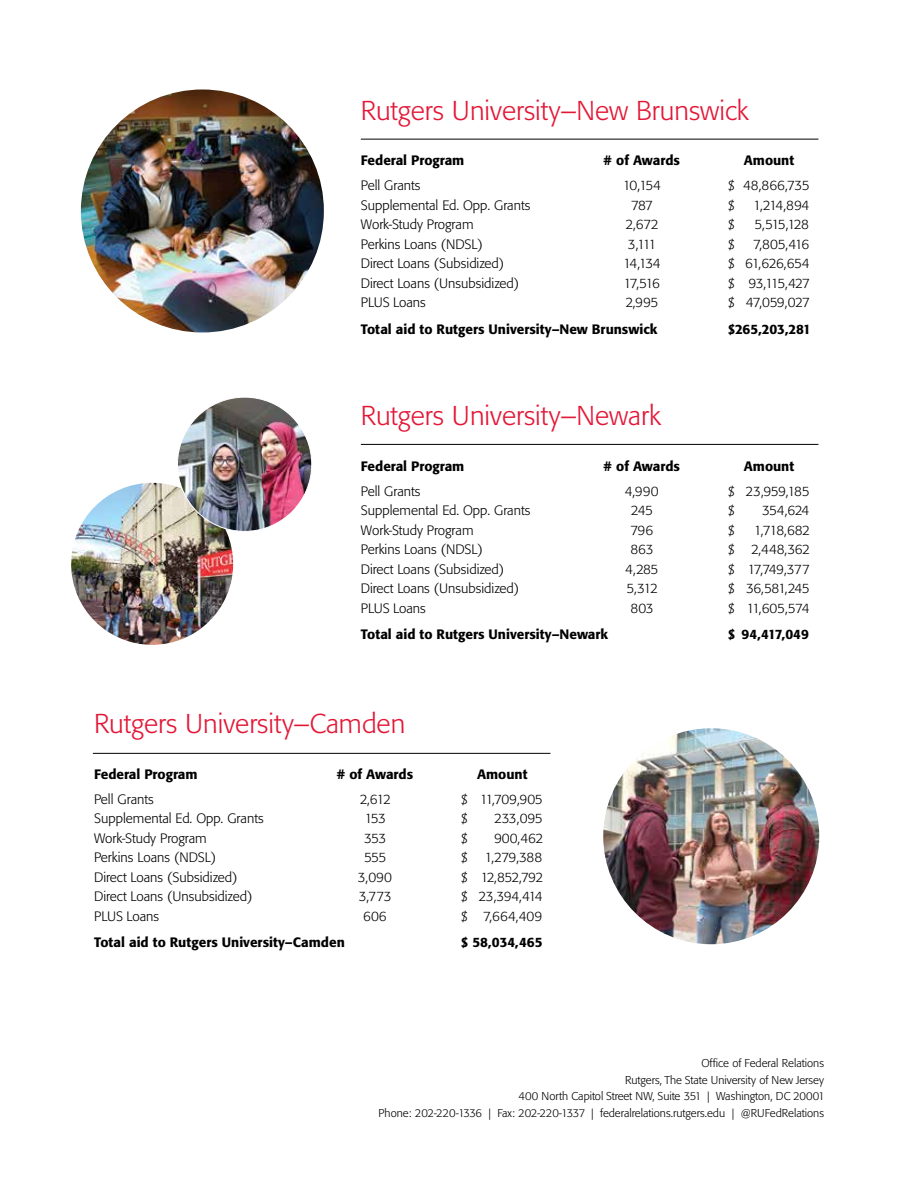
<style>
.page{position:relative;width:918px;height:1188px;background:#fff}
.page>*{position:absolute;margin:0;border:0;box-sizing:border-box;transform-origin:0 0}
.t1{font:300 27px "Formata BQ";color:#e31837}
.t2{font:300 13.5px "Formata BQ";color:#000}
.t3{font:500 13.5px "Formata BQ";color:#000}
.t4{font:500 13.5px "Formata BQ";letter-spacing:-.02em;color:#000}
.t5{font:300 11.25px/16.5px "Formata BQ";color:#000;text-align:right}
</style>
<div class="page">
<img style="left:81px;top:89px;width:243px;height:243px;border-radius:122px">
<img style="left:71px;top:483px;width:162px;height:162px;border-radius:81px">
<img style="left:603px;top:728px;width:216px;height:216px;border-radius:108px">
<img style="left:177px;top:397px;width:135px;height:134px;border-radius:67px">
<hr style="left:361px;top:139px;width:457px;height:1px;background:#000">
<hr style="left:361px;top:444px;width:457px;height:1px;background:#000">
<hr style="left:93px;top:753px;width:457px;height:1px;background:#000">
<h1 class="t1" style="left:361px;top:95px;width:389px">Rutgers University–New Brunswick</h1>
<p class="t3" style="left:361px;top:152px;width:105px">Federal Program</p>
<p class="t3" style="left:603px;top:152px;width:78px"># of Awards</p>
<p class="t3" style="left:744px;top:152px;width:52px">Amount</p>
<p class="t2" style="left:361px;top:178px;width:61px">Pell Grants</p>
<p class="t2" style="left:623px;top:178px;width:40px">10,154</p>
<p class="t2" style="left:728px;top:178px;width:83px">$ 48,866,735</p>
<p class="t2" style="left:361px;top:197px;width:171px">Supplemental Ed. Opp. Grants</p>
<p class="t2" style="left:631px;top:197px;width:24px">787</p>
<p class="t2" style="left:728px;top:197px;width:8px">$</p>
<p class="t2" style="left:753px;top:197px;width:58px">1,214,894</p>
<p class="t2" style="left:361px;top:217px;width:114px">Work-Study Program</p>
<p class="t2" style="left:626px;top:217px;width:35px">2,672</p>
<p class="t2" style="left:728px;top:217px;width:8px">$</p>
<p class="t2" style="left:754px;top:217px;width:56px">5,515,128</p>
<p class="t2" style="left:361px;top:236px;width:124px">Perkins Loans (NDSL)</p>
<p class="t2" style="left:628px;top:236px;width:30px">3,111</p>
<p class="t2" style="left:728px;top:236px;width:8px">$</p>
<p class="t2" style="left:753px;top:236px;width:58px">7,805,416</p>
<p class="t2" style="left:361px;top:256px;width:145px">Direct Loans (Subsidized)</p>
<p class="t2" style="left:623px;top:256px;width:39px">14,134</p>
<p class="t2" style="left:728px;top:256px;width:83px">$ 61,626,654</p>
<p class="t2" style="left:361px;top:275px;width:160px">Direct Loans (Unsubsidized)</p>
<p class="t2" style="left:623px;top:275px;width:38px">17,516</p>
<p class="t2" style="left:728px;top:275px;width:83px">$ 93,115,427</p>
<p class="t2" style="left:361px;top:295px;width:67px">PLUS Loans</p>
<p class="t2" style="left:625px;top:295px;width:34px">2,995</p>
<p class="t2" style="left:728px;top:295px;width:83px">$ 47,059,027</p>
<p class="t3" style="left:361px;top:320px;width:298px">Total aid to Rutgers University–New Brunswick</p>
<p class="t4" style="left:728px;top:320px;width:85px">$265,203,281</p>
<h1 class="t1" style="left:361px;top:400px;width:302px">Rutgers University–Newark</h1>
<p class="t3" style="left:361px;top:458px;width:105px">Federal Program</p>
<p class="t3" style="left:603px;top:458px;width:78px"># of Awards</p>
<p class="t3" style="left:744px;top:458px;width:52px">Amount</p>
<p class="t2" style="left:361px;top:483px;width:61px">Pell Grants</p>
<p class="t2" style="left:625px;top:483px;width:35px">4,990</p>
<p class="t2" style="left:728px;top:483px;width:83px">$ 23,959,185</p>
<p class="t2" style="left:361px;top:502px;width:171px">Supplemental Ed. Opp. Grants</p>
<p class="t2" style="left:631px;top:502px;width:23px">245</p>
<p class="t2" style="left:728px;top:502px;width:8px">$</p>
<p class="t2" style="left:762px;top:502px;width:49px">354,624</p>
<p class="t2" style="left:361px;top:522px;width:114px">Work-Study Program</p>
<p class="t2" style="left:630px;top:522px;width:24px">796</p>
<p class="t2" style="left:728px;top:522px;width:8px">$</p>
<p class="t2" style="left:754px;top:522px;width:58px">1,718,682</p>
<p class="t2" style="left:361px;top:541px;width:124px">Perkins Loans (NDSL)</p>
<p class="t2" style="left:630px;top:541px;width:25px">863</p>
<p class="t2" style="left:728px;top:541px;width:83px">$ 2,448,362</p>
<p class="t2" style="left:361px;top:561px;width:145px">Direct Loans (Subsidized)</p>
<p class="t2" style="left:625px;top:561px;width:35px">4,285</p>
<p class="t2" style="left:728px;top:561px;width:83px">$ 17,749,377</p>
<p class="t2" style="left:361px;top:580px;width:160px">Direct Loans (Unsubsidized)</p>
<p class="t2" style="left:626px;top:580px;width:33px">5,312</p>
<p class="t2" style="left:728px;top:580px;width:83px">$ 36,581,245</p>
<p class="t2" style="left:361px;top:600px;width:67px">PLUS Loans</p>
<p class="t2" style="left:630px;top:600px;width:25px">803</p>
<p class="t2" style="left:728px;top:600px;width:83px">$ 11,605,574</p>
<p class="t3" style="left:361px;top:626px;width:249px">Total aid to Rutgers University–Newark</p>
<p class="t3" style="left:728px;top:626px;width:83px">$ 94,417,049</p>
<h1 class="t1" style="left:94px;top:708px;width:313px">Rutgers University–Camden</h1>
<p class="t3" style="left:94px;top:766px;width:105px">Federal Program</p>
<p class="t3" style="left:336px;top:766px;width:78px"># of Awards</p>
<p class="t3" style="left:477px;top:766px;width:52px">Amount</p>
<p class="t2" style="left:94px;top:791px;width:61px">Pell Grants</p>
<p class="t2" style="left:360px;top:791px;width:33px">2,612</p>
<p class="t2" style="left:461px;top:791px;width:83px">$ 11,709,905</p>
<p class="t2" style="left:94px;top:811px;width:171px">Supplemental Ed. Opp. Grants</p>
<p class="t2" style="left:364px;top:811px;width:23px">153</p>
<p class="t2" style="left:461px;top:811px;width:8px">$</p>
<p class="t2" style="left:494px;top:811px;width:50px">233,095</p>
<p class="t2" style="left:94px;top:830px;width:114px">Work-Study Program</p>
<p class="t2" style="left:364px;top:830px;width:24px">353</p>
<p class="t2" style="left:461px;top:830px;width:8px">$</p>
<p class="t2" style="left:494px;top:830px;width:51px">900,462</p>
<p class="t2" style="left:94px;top:850px;width:124px">Perkins Loans (NDSL)</p>
<p class="t2" style="left:364px;top:850px;width:24px">555</p>
<p class="t2" style="left:461px;top:850px;width:83px">$ 1,279,388</p>
<p class="t2" style="left:94px;top:869px;width:145px">Direct Loans (Subsidized)</p>
<p class="t2" style="left:358px;top:869px;width:36px">3,090</p>
<p class="t2" style="left:461px;top:869px;width:83px">$ 12,852,792</p>
<p class="t2" style="left:94px;top:889px;width:160px">Direct Loans (Unsubsidized)</p>
<p class="t2" style="left:359px;top:889px;width:35px">3,773</p>
<p class="t2" style="left:461px;top:889px;width:83px">$ 23,394,414</p>
<p class="t2" style="left:94px;top:908px;width:67px">PLUS Loans</p>
<p class="t2" style="left:363px;top:908px;width:25px">606</p>
<p class="t2" style="left:461px;top:908px;width:82px">$ 7,664,409</p>
<p class="t3" style="left:94px;top:934px;width:252px">Total aid to Rutgers University–Camden</p>
<p class="t3" style="left:461px;top:934px;width:83px">$ 58,034,465</p>
<p class="t5" style="left:379px;top:1055px;width:448px">Office of Federal Relations<br>Rutgers, The State University of New Jersey<br>400 North Capitol Street NW, Suite 351 | Washington, DC 20001<br>Phone: 202-220-1336 | Fax: 202-220-1337 | federalrelations.rutgers.edu | @RUFedRelations</p>
</div>
